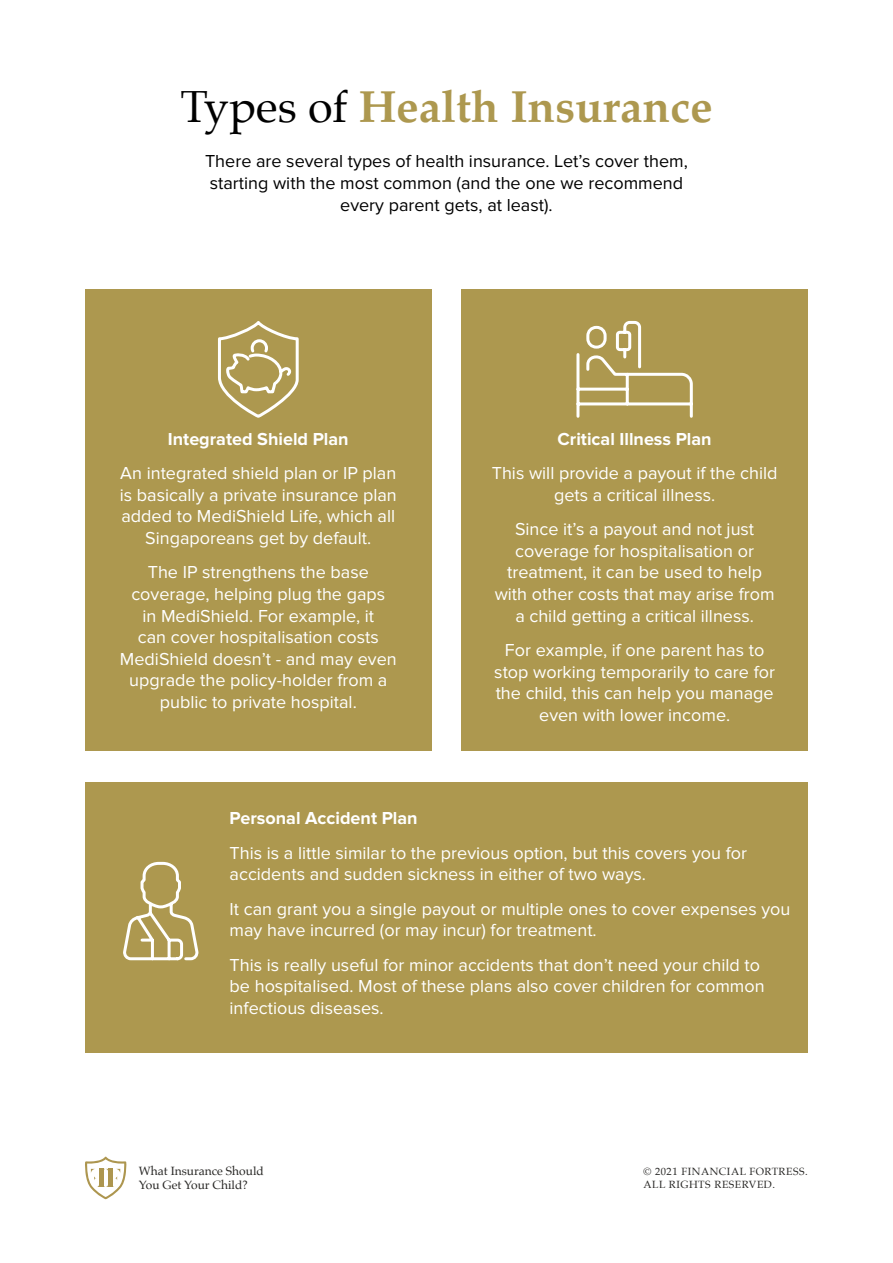
<style>
.page{position:relative;width:893px;height:1263px;background:#fff}
.page>*{position:absolute;margin:0;border:0;box-sizing:border-box;transform-origin:0 0}
.t1{font:700 45px "Palatino";color:#ad984f}
.t2{font:18px/21.6px "Proxima Nova";color:#fff;text-align:center}
.t3{font:18px/21.6px "Proxima Nova";color:#000;text-align:center}
.t4{font:700 18px "Proxima Nova";color:#fff}
.t5{font:12px/14.4px "Palatino";color:#272624}
.t6{font:10.5px/12.6px "Palatino";letter-spacing:.05em;color:#272624}
.s1{font-weight:400;color:#000}
</style>
<div class="page">
<div style="left:85px;top:289px;width:347px;height:462px;background:#ad984f"></div>
<div style="left:85px;top:782px;width:723px;height:270px;background:#ad984f"></div>
<div style="left:461px;top:289px;width:347px;height:462px;background:#ad984f"></div>
<svg style="left:85px;top:1157px;width:42px;height:42px"></svg>
<svg style="left:218px;top:321px;width:81px;height:97px"></svg>
<svg style="left:576px;top:320px;width:117px;height:98px"></svg>
<svg style="left:124px;top:861px;width:75px;height:100px"></svg>
<h1 class="t1" style="left:180px;top:68px;width:533px"><span class="s1">Types of</span> Health Insurance</h1>
<p class="t3" style="left:205px;top:151px;width:484px">There are several types of health insurance. Let’s cover them, starting with the most common (and the one we recommend every parent gets, at least).</p>
<p class="t4" style="left:168px;top:428px;width:182px">Integrated Shield Plan</p>
<p class="t2" style="left:120px;top:463px;width:279px">An integrated shield plan or IP plan is basically a private insurance plan added to MediShield Life, which all Singaporeans get by default.</p>
<p class="t2" style="left:120px;top:562px;width:278px">The IP strengthens the base coverage, helping plug the gaps<br>in MediShield. For example, it<br>can cover hospitalisation costs<br>MediShield doesn’t - and may even upgrade the policy-holder from a public to private hospital.</p>
<p class="t4" style="left:558px;top:428px;width:156px">Critical Illness Plan</p>
<p class="t2" style="left:492px;top:463px;width:287px">This will provide a payout if the child gets a critical illness.</p>
<p class="t2" style="left:495px;top:519px;width:281px">Since it’s a payout and not just coverage for hospitalisation or treatment, it can be used to help with other costs that may arise from a child getting a critical illness.</p>
<p class="t2" style="left:494px;top:639px;width:282px">For example, if one parent has to stop working temporarily to care for the child, this can help you manage even with lower income.</p>
<p class="t4" style="left:230px;top:808px;width:190px">Personal Accident Plan</p>
<p class="t2" style="left:230px;top:842px;width:519px;text-align:left">This is a little similar to the previous option, but this covers you for accidents and sudden sickness in either of two ways.</p>
<p class="t2" style="left:230px;top:898px;width:562px;text-align:left">It can grant you a single payout or multiple ones to cover expenses you may have incurred (or may incur) for treatment.</p>
<p class="t2" style="left:230px;top:954px;width:537px;text-align:left">This is really useful for minor accidents that don’t need your child to be hospitalised. Most of these plans also cover children for common infectious diseases.</p>
<p class="t5" style="left:139px;top:1163px;width:126px">What Insurance Should<br>You Get Your Child?</p>
<p class="t6" style="left:644px;top:1165px;width:166px">©️ 2021 FINANCIAL FORTRESS.<br>ALL RIGHTS RESERVED.</p>
</div>
